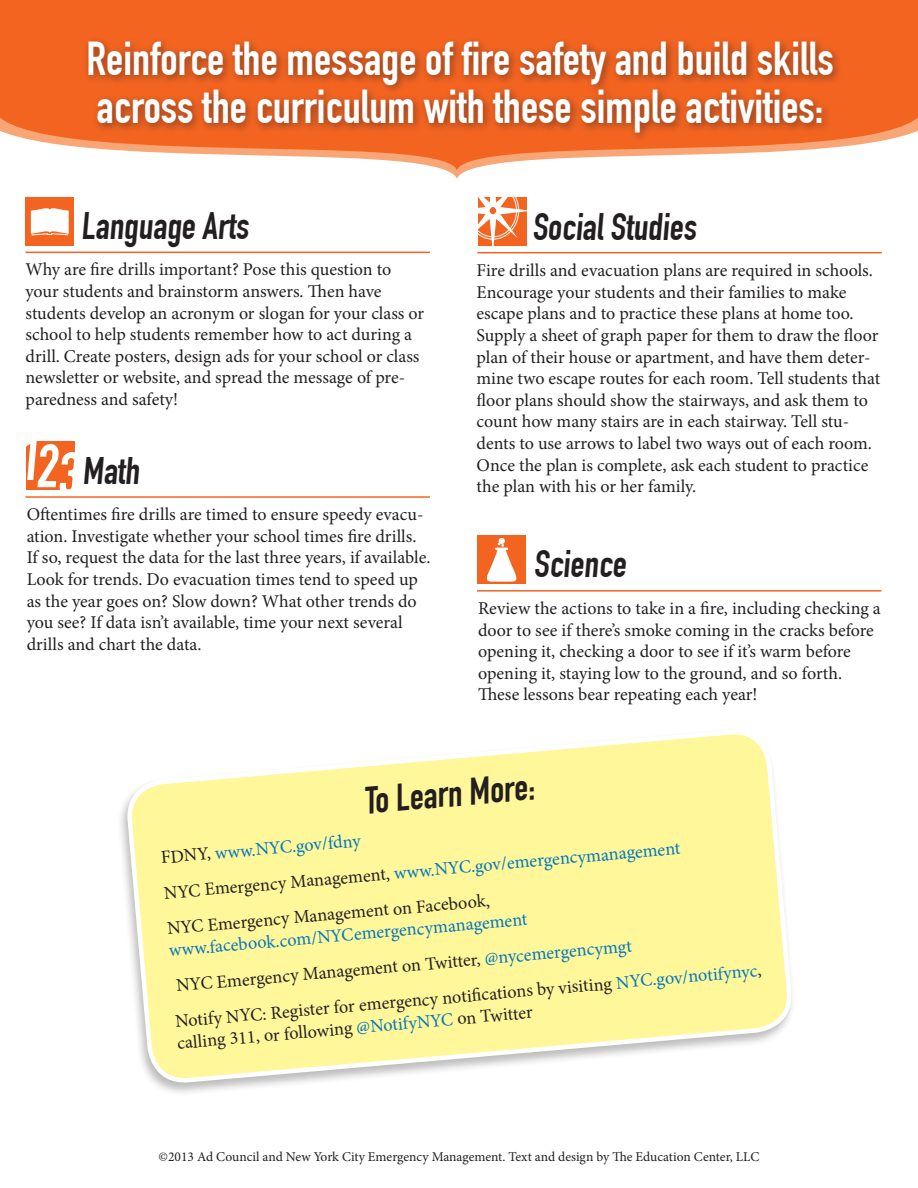
<style>
.page{position:relative;width:918px;height:1188px;background:#fff}
.page>*{position:absolute;margin:0;border:0;box-sizing:border-box;transform-origin:0 0}
.t1{font:46.5px/48px "DIN Engschrift Std";color:#fff}
.t2{font:37.5px "DIN Engschrift Std";color:#231f20}
.t3{font:18.3px/21.9px "Minion Pro";color:#231f20}
.t4{font:18.3px/21.9px "Minion Pro";color:#0077c0}
.t5{font:18px/21.6px "Minion Pro";letter-spacing:-.005em;color:#231f20}
.t6{font:13.5px "Minion Pro";color:#231f20}
.s1{color:#231f20}
.s2{color:#0077c0}
</style>
<div class="page">
<svg style="left:0;top:0;width:918px;height:173px;fill:#f36421"></svg>
<div style="left:83px;top:36px;width:760px;height:107px;background:#231f20;opacity:.5"></div>
<div style="left:116px;top:728px;width:680px;height:369px;background:#231f20;opacity:.3"></div>
<svg style="left:127px;top:728px;width:665px;height:369px"></svg>
<div style="left:26px;top:197px;width:48px;height:49px;background:#f36421"></div>
<svg style="left:31px;top:208px;width:38px;height:28px"></svg>
<hr style="left:26px;top:252px;width:404px;height:1px;background:#f36421">
<svg style="left:26px;top:441px;width:49px;height:49px"></svg>
<hr style="left:25px;top:496px;width:405px;height:2px;background:#f36421">
<svg style="left:455px;top:168px;width:76px;height:84px"></svg>
<div style="left:469px;top:184px;width:48px;height:53px;border:1px solid #fff;border-radius:50%"></div>
<div style="left:467px;top:182px;width:52px;height:58px;border:1px solid #fff;border-radius:50%"></div>
<hr style="left:477px;top:252px;width:405px;height:1px;background:#f36421">
<div style="left:478px;top:536px;width:48px;height:48px;background:#f36421"></div>
<svg style="left:486px;top:538px;width:31px;height:44px"></svg>
<hr style="left:477px;top:590px;width:404px;height:2px;background:#f36421">
<p class="t1" style="left:86px;top:35px;width:749px">Reinforce the message of fire safety and build skills across the curriculum with these simple activities:</p>
<p class="t2" style="left:81px;top:204px;width:173px">Language Arts</p>
<p class="t5" style="left:26px;top:259px;width:400px">Why are fire drills important? Pose this question to your students and brainstorm answers. Then have students develop an acronym or slogan for your class or school to help students remember how to act during a drill. Create posters, design ads for your school or class newsletter or website, and spread the message of pre&shy;paredness and safety!</p>
<p class="t2" style="left:82px;top:448px;width:62px">Math</p>
<p class="t5" style="left:27px;top:504px;width:405px">Oftentimes fire drills are timed to ensure speedy evacu&shy;ation. Investigate whether your school times fire drills.<br>If so, request the data for the last three years, if available.<br>Look for trends. Do evacuation times tend to speed up as the year goes on? Slow down? What other trends do you see? If data isn’t available, time your next several drills and chart the data.</p>
<p class="t2" style="left:532px;top:205px;width:169px">Social Studies</p>
<p class="t5" style="left:477px;top:260px;width:405px">Fire drills and evacuation plans are required in schools.<br>Encourage your students and their families to make escape plans and to practice these plans at home too.<br>Supply a sheet of graph paper for them to draw the floor plan of their house or apartment, and have them deter&shy;mine two escape routes for each room. Tell students that floor plans should show the stairways, and ask them to count how many stairs are in each stairway. Tell stu&shy;dents to use arrows to label two ways out of each room.<br>Once the plan is complete, ask each student to practice the plan with his or her family.</p>
<p class="t2" style="left:534px;top:542px;width:98px">Science</p>
<p class="t5" style="left:478px;top:598px;width:404px">Review the actions to take in a fire, including checking a door to see if there’s smoke coming in the cracks before opening it, checking a door to see if it’s warm before opening it, staying low to the ground, and so forth.<br>These lessons bear repeating each year!</p>
<p class="t2" style="left:362px;top:779px;width:172px;rotate:-5deg">To Learn More:</p>
<p class="t4" style="left:160px;top:847px;width:202px;rotate:-5deg"><span class="s1">FDNY,</span> www.NYC.gov/fdny</p>
<p class="t4" style="left:163px;top:882px;width:520px;rotate:-5deg"><span class="s1">NYC Emergency Management,</span> www.NYC.gov/emergencymanagement</p>
<p class="t4" style="left:166px;top:918px;width:361px;rotate:-5deg"><span class="s1">NYC Emergency Management on Facebook, </span>www.facebook.com/NYCemergencymanagement</p>
<p class="t3" style="left:175px;top:975px;width:459px;rotate:-5deg">NYC Emergency Management on Twitter, <span class="s2">@nycemergencymgt</span></p>
<p class="t3" style="left:174px;top:1010px;width:590px;rotate:-5deg">Notify NYC: Register for emergency notifi cations by visiting <span class="s2">NYC.gov/notifynyc</span>, calling 311, or following <span class="s2">@NotifyNYC</span> on Twitter</p>
<p class="t6" style="left:159px;top:1148px;width:602px">©2013 Ad Council and New York City Emergency Management. Text and design by The Education Center, LLC</p>
</div>
